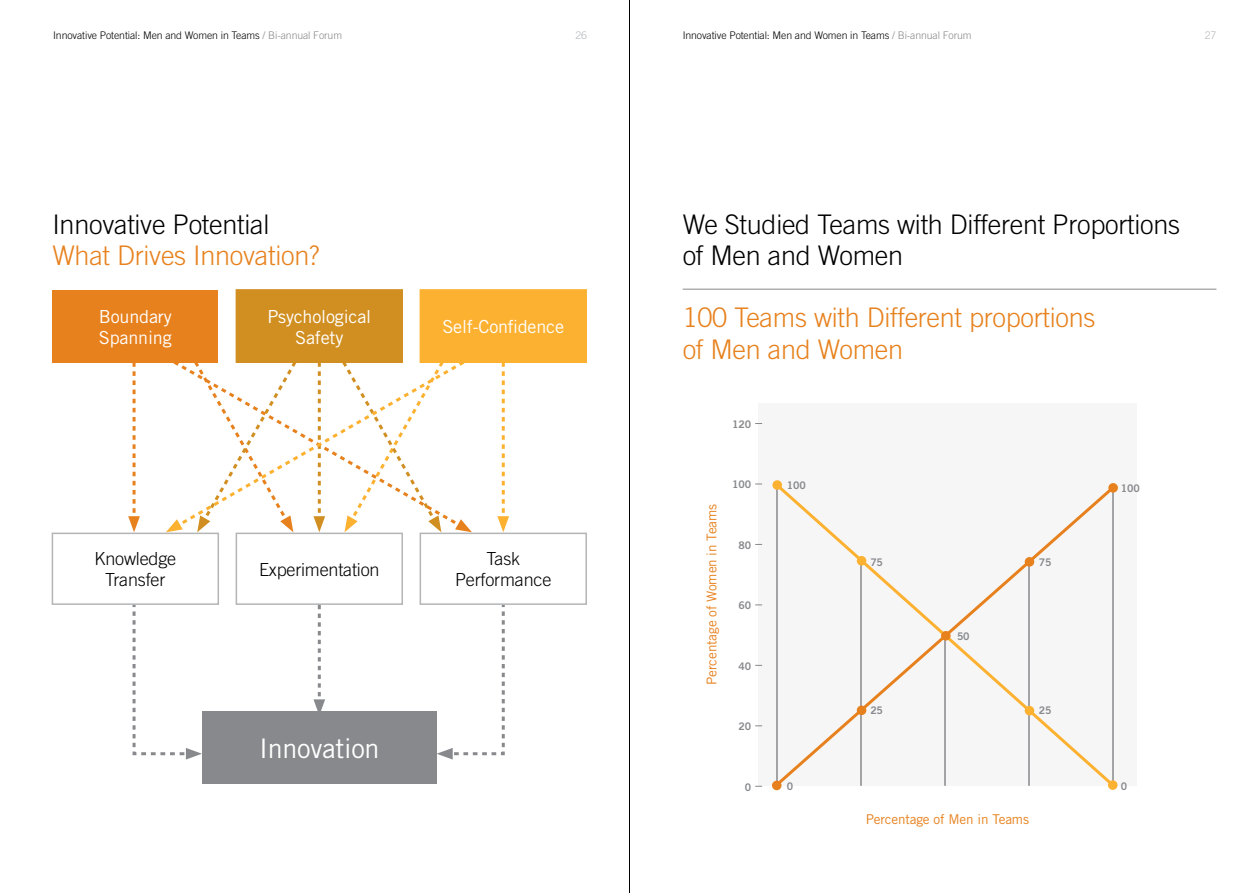
<style>
.page{position:relative;width:1259px;height:893px;background:#fff}
.page>*{position:absolute;margin:0;border:0;box-sizing:border-box;transform-origin:0 0}
.t1{font:300 27px/31.5px "Trade Gothic";letter-spacing:-.01em;color:#000}
.t2{font:300 27px/31.5px "Trade Gothic";letter-spacing:-.01em;color:#e7811d}
.t3{font:27px "Trade Gothic";letter-spacing:-.01em;color:#fff}
.t4{font:18px/21px "Trade Gothic";letter-spacing:-.01em;color:#fff}
.t5{font:300 18px/21px "Trade Gothic";letter-spacing:-.01em;color:#000;text-align:center}
.t6{font:13.5px "Trade Gothic";letter-spacing:-.01em;color:#e7811d}
.t7{font:300 10.5px "Trade Gothic";letter-spacing:-.01em;color:#000}
.t8{font:10.5px "Trade Gothic Bold Two";letter-spacing:-.01em;color:#88898c}
.t9{font:300 10.5px "Trade Gothic";color:#b3b5b7}
.s1{color:#88898c}
</style>
<div class="page">
<div style="left:52px;top:290px;width:166px;height:72px;background:#e7811d"></div>
<div style="left:236px;top:290px;width:166px;height:72px;background:#d18f21"></div>
<div style="left:236px;top:289px;width:167px;height:74px;border:2px solid #d18f21"></div>
<div style="left:420px;top:290px;width:166px;height:72px;background:#fcb131"></div>
<div style="left:419px;top:289px;width:168px;height:74px;border:2px solid #fcb131"></div>
<div style="left:52px;top:533px;width:167px;height:72px;border:2px solid #b3b5b7"></div>
<div style="left:236px;top:533px;width:167px;height:72px;border:2px solid #b3b5b7"></div>
<div style="left:419px;top:533px;width:168px;height:72px;border:2px solid #b3b5b7"></div>
<div style="left:202px;top:712px;width:234px;height:72px;background:#88898c"></div>
<svg style="left:128px;top:362px;width:12px;height:170px"></svg>
<svg style="left:497px;top:362px;width:12px;height:170px"></svg>
<svg style="left:465px;top:527px;width:7px;height:5px"></svg>
<svg style="left:171px;top:358px;width:297px;height:173px"></svg>
<svg style="left:166px;top:519px;width:17px;height:13px"></svg>
<svg style="left:131px;top:602px;width:71px;height:158px"></svg>
<svg style="left:436px;top:602px;width:70px;height:158px"></svg>
<svg style="left:313px;top:605px;width:12px;height:107px"></svg>
<hr style="left:682px;top:289px;width:534px;height:1px;background:#88898c">
<div style="left:758px;top:403px;width:379px;height:383px;background:#f6f6f7"></div>
<svg style="left:772px;top:480px;width:345px;height:310px"></svg>
<div style="left:772px;top:480px;width:10px;height:10px;background:#fcb131;border-radius:50%"></div>
<div style="left:857px;top:556px;width:9px;height:10px;background:#fcb131;border-radius:50%"></div>
<div style="left:941px;top:631px;width:9px;height:10px;background:#e7811d;border-radius:50%"></div>
<div style="left:1024px;top:706px;width:10px;height:9px;background:#fcb131;border-radius:50%"></div>
<div style="left:1024px;top:557px;width:10px;height:10px;background:#e7811d;border-radius:50%"></div>
<div style="left:1108px;top:483px;width:10px;height:10px;background:#e7811d;border-radius:50%"></div>
<div style="left:857px;top:705px;width:9px;height:10px;background:#e7811d;border-radius:50%"></div>
<div style="left:772px;top:781px;width:9px;height:9px;background:#e7811d;border-radius:50%"></div>
<div style="left:1108px;top:780px;width:9px;height:10px;background:#fcb131;border-radius:50%"></div>
<hr style="left:629px;top:0;width:1px;height:893px;background:#000">
<p class="t7" style="left:53px;top:29px;width:290px">Innovative Potential: Men and Women in Teams <span class="s1">/ Bi-annual Forum</span></p>
<p class="t9" style="left:575px;top:29px;width:13px">26</p>
<p class="t7" style="left:682px;top:29px;width:290px">Innovative Potential: Men and Women in Teams <span class="s1">/ Bi-annual Forum</span></p>
<p class="t9" style="left:1204px;top:29px;width:13px">27</p>
<h1 class="t1" style="left:52px;top:208px;width:218px">Innovative Potential</h1>
<h1 class="t2" style="left:52px;top:240px;width:269px">What Drives Innovation?</h1>
<h2 class="t4" style="left:99px;top:305px;width:74px">Boundary<br>Spanning</h2>
<h2 class="t4" style="left:267px;top:305px;width:105px;text-align:center">Psychological<br>Safety</h2>
<h2 class="t4" style="left:442px;top:316px;width:123px">Self-Confidence</h2>
<h2 class="t5" style="left:95px;top:548px;width:83px">Knowledge<br>Transfer</h2>
<h2 class="t5" style="left:259px;top:559px;width:122px">Experimentation</h2>
<h2 class="t5" style="left:455px;top:548px;width:98px">Task<br>Performance</h2>
<h1 class="t3" style="left:259px;top:732px;width:122px">Innovation</h1>
<h1 class="t1" style="left:682px;top:208px;width:499px">We Studied Teams with Different Proportions of Men and Women</h1>
<h1 class="t2" style="left:682px;top:302px;width:414px">100 Teams with Different proportions of Men and Women</h1>
<p class="t8" style="left:732px;top:417px;width:21px">120</p>
<p class="t6" style="left:703px;top:685px;width:182px;rotate:-90deg">Percentage of Women in Teams</p>
<p class="t8" style="left:732px;top:478px;width:21px">100</p>
<p class="t8" style="left:738px;top:538px;width:14px">80</p>
<p class="t8" style="left:738px;top:599px;width:14px">60</p>
<p class="t8" style="left:738px;top:659px;width:14px">40</p>
<p class="t8" style="left:738px;top:720px;width:14px">20</p>
<p class="t8" style="left:745px;top:780px;width:8px">0</p>
<p class="t8" style="left:787px;top:478px;width:21px">100</p>
<p class="t8" style="left:787px;top:779px;width:8px">0</p>
<p class="t8" style="left:870px;top:556px;width:14px">75</p>
<p class="t8" style="left:870px;top:704px;width:14px">25</p>
<p class="t8" style="left:957px;top:630px;width:14px">50</p>
<p class="t8" style="left:1039px;top:556px;width:14px">75</p>
<p class="t8" style="left:1039px;top:704px;width:14px">25</p>
<p class="t6" style="left:865px;top:811px;width:165px">Percentage of Men in Teams</p>
<p class="t8" style="left:1120px;top:482px;width:21px">100</p>
<p class="t8" style="left:1120px;top:779px;width:8px">0</p>
</div>
